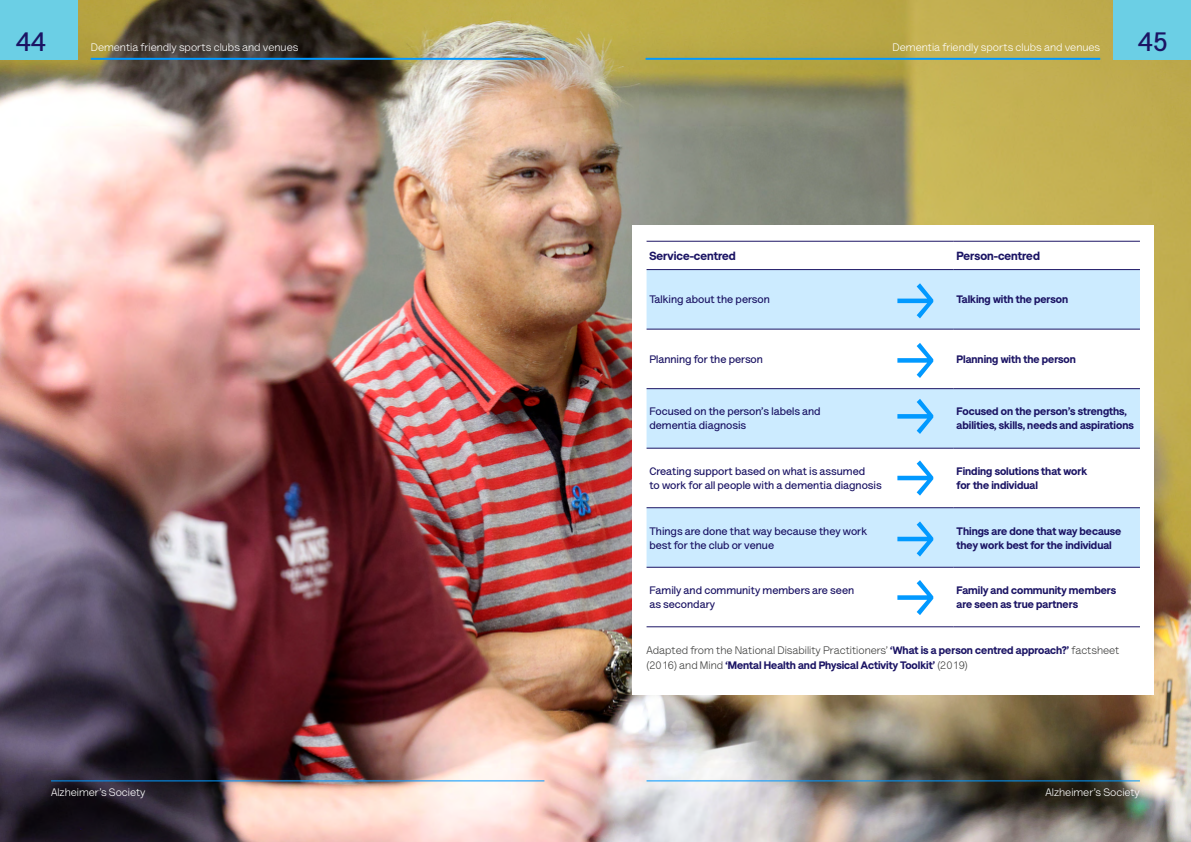
<style>
.page{position:relative;width:1191px;height:842px;background:#fff}
.page>*{position:absolute;margin:0;border:0;box-sizing:border-box;transform-origin:0 0}
.t1{font:84px/61.3px "AS Lettera Text";color:#0199ff}
.t2{font:700 27px "AS Lettera Text";color:#1b1464}
.t3{font:900 12px "AS Lettera Text";color:#1b1464}
.t4{font:700 11px/14px "AS Lettera Text";color:#1b1464}
.t5{font:900 11px/14px "AS Lettera Text";color:#1b1464}
.t6{font:11px/15px "AS Lettera Text";color:#3c3c3b}
.t7{font:11px "AS Lettera Text";color:#fff}
.s1{font-weight:900;color:#1b1464}
</style>
<div class="page">
<img style="left:0;top:0;width:1191px;height:842px">
<div style="left:632px;top:225px;width:522px;height:469px;background:#fff"></div>
<div style="left:0;top:0;width:77px;height:60px;background:#6bcfe5"></div>
<div style="left:1113px;top:0;width:78px;height:60px;background:#6bcfe5"></div>
<hr style="left:91px;top:58px;width:454px;height:2px;background:#0199ff">
<hr style="left:645px;top:58px;width:455px;height:2px;background:#0199ff">
<hr style="left:51px;top:780px;width:493px;height:1px;background:#0199ff">
<hr style="left:646px;top:780px;width:494px;height:1px;background:#0199ff">
<svg style="left:646px;top:270px;width:494px;height:297px;fill:#ccebff"></svg>
<hr style="left:646px;top:269px;width:307px;height:1px;background:#1b1464">
<hr style="left:953px;top:269px;width:187px;height:1px;background:#1b1464">
<hr style="left:646px;top:329px;width:307px;height:1px;background:#1b1464">
<hr style="left:953px;top:329px;width:187px;height:1px;background:#1b1464">
<hr style="left:646px;top:388px;width:307px;height:1px;background:#1b1464">
<hr style="left:953px;top:388px;width:187px;height:1px;background:#1b1464">
<hr style="left:646px;top:448px;width:307px;height:1px;background:#1b1464">
<hr style="left:953px;top:448px;width:187px;height:1px;background:#1b1464">
<hr style="left:646px;top:507px;width:307px;height:1px;background:#1b1464">
<hr style="left:953px;top:507px;width:187px;height:1px;background:#1b1464">
<hr style="left:646px;top:567px;width:307px;height:1px;background:#1b1464">
<hr style="left:953px;top:567px;width:187px;height:1px;background:#1b1464">
<hr style="left:646px;top:626px;width:307px;height:1px;background:#1b1464">
<hr style="left:953px;top:626px;width:187px;height:1px;background:#1b1464">
<hr style="left:646px;top:241px;width:307px;height:1px;background:#1b1464">
<hr style="left:953px;top:241px;width:187px;height:1px;background:#1b1464">
<h2 class="t2" style="left:16px;top:21px;width:32px">44</h2>
<p class="t7" style="left:91px;top:39px;width:209px">Dementia friendly sports clubs and venues</p>
<p class="t7" style="left:892px;top:39px;width:209px">Dementia friendly sports clubs and venues</p>
<h2 class="t2" style="left:1137px;top:21px;width:32px">45</h2>
<p class="t3" style="left:649px;top:246px;width:88px">Service-centred</p>
<p class="t3" style="left:956px;top:246px;width:85px">Person-centred</p>
<p class="t4" style="left:649px;top:292px;width:122px">Talking about the person</p>
<p class="t5" style="left:956px;top:292px;width:113px">Talking with the person</p>
<h1 class="t1" style="left:890px;top:263px;width:51px;line-height:59.6px">→ →</h1>
<h1 class="t1" style="left:890px;top:377px;width:51px;text-align:justify">→ → →</h1>
<h1 class="t1" style="left:890px;top:558px;width:51px">→</h1>
<p class="t4" style="left:649px;top:351px;width:115px">Planning for the person</p>
<p class="t5" style="left:956px;top:351px;width:121px">Planning with the person</p>
<p class="t4" style="left:649px;top:404px;width:173px">Focused on the person’s labels and dementia diagnosis</p>
<p class="t5" style="left:956px;top:404px;width:179px">Focused on the person’s strengths, abilities, skills, needs and aspirations</p>
<p class="t4" style="left:649px;top:463px;width:234px">Creating support based on what is assumed<br>to work for all people with a dementia diagnosis</p>
<p class="t5" style="left:956px;top:463px;width:132px">Finding solutions that work for the individual</p>
<p class="t4" style="left:649px;top:523px;width:219px">Things are done that way because they work best for the club or venue</p>
<p class="t5" style="left:956px;top:523px;width:166px">Things are done that way because they work best for the individual</p>
<p class="t4" style="left:649px;top:582px;width:206px">Family and community members are seen as secondary</p>
<p class="t5" style="left:956px;top:582px;width:161px">Family and community members are seen as true partners</p>
<p class="t6" style="left:646px;top:642px;width:474px">Adapted from the National Disability Practitioners’ <span class="s1">‘What is a person centred approach?’</span> factsheet (2016) and Mind <span class="s1">‘Mental Health and Physical Activity Toolkit’</span> (2019)</p>
<p class="t7" style="left:51px;top:784px;width:96px">Alzheimer’s Society</p>
<p class="t7" style="left:1045px;top:784px;width:96px">Alzheimer’s Society</p>
</div>
